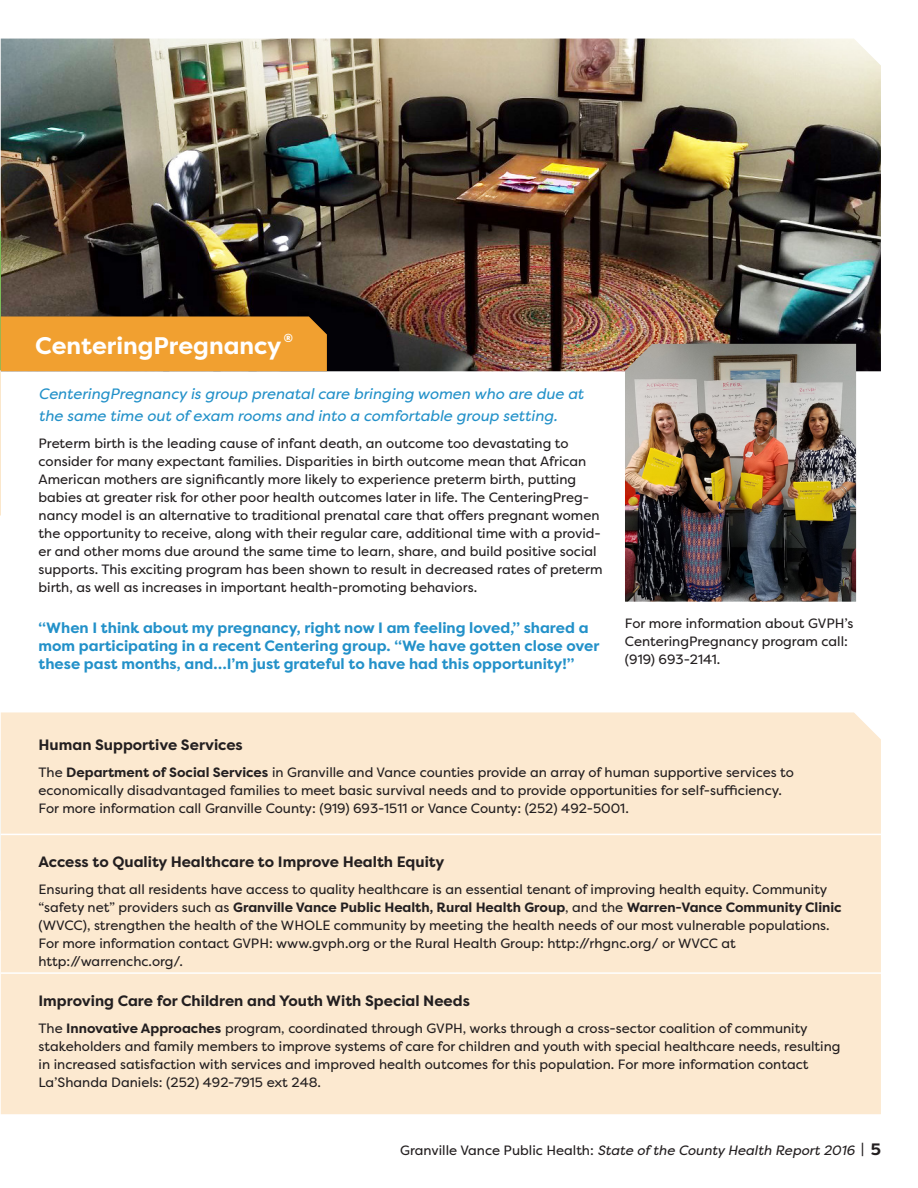
<style>
.page{position:relative;width:918px;height:1188px;background:#fff}
.page>*{position:absolute;margin:0;border:0;box-sizing:border-box;transform-origin:0 0}
.t1{font:700 24px "Filson Pro";color:#fff}
.t2{font:700 15px/18px "Filson Pro";color:#2391c9}
.t3{font:italic 15px/22.5px "Filson Pro";color:#2391c9}
.t4{font:700 15px "Filson Pro";color:#231f20}
.t5{font:13.5px/18px "Filson Pro";color:#231f20}
.t6{font:italic 13.5px "Filson Pro";color:#231f20}
.t7{font:700 11.7px "Filson Pro";color:#fff}
.s1{font-weight:700}
.s2{font-style:normal}
.s3{font-weight:700;font-style:normal}
.s4{font-weight:700;font-style:normal;font-size:16.5px}
</style>
<div class="page">
<img style="left:1px;top:39px;width:880px;height:332px">
<img style="left:625px;top:344px;width:231px;height:258px">
<div style="left:1px;top:317px;width:326px;height:54px;background:#f1a030"></div>
<div style="left:1px;top:712px;width:880px;height:402px;background:#fce9d0"></div>
<hr style="left:1px;top:834px;width:880px;height:1px;background:#fff">
<hr style="left:1px;top:972px;width:880px;height:2px;background:#fff">
<h1 class="t1" style="left:35px;top:330px;width:248px">CenteringPregnancy</h1>
<p class="t7" style="left:284px;top:331px;width:11px">®</p>
<p class="t3" style="left:39px;top:382px;width:547px">CenteringPregnancy is group prenatal care bringing women who are due at the same time out of exam rooms and into a comfortable group setting.</p>
<p class="t5" style="left:39px;top:434px;width:566px">Preterm birth is the leading cause of infant death, an outcome too devastating to consider for many expectant families. Disparities in birth outcome mean that African American mothers are significantly more likely to experience preterm birth, putting babies at greater risk for other poor health outcomes later in life. The CenteringPreg&shy;nancy model is an alternative to traditional prenatal care that offers pregnant women the opportunity to receive, along with their regular care, additional time with a provid&shy;er and other moms due around the same time to learn, share, and build positive social supports. This exciting program has been shown to result in decreased rates of preterm birth, as well as increases in important health-promoting behaviors.</p>
<p class="t2" style="left:39px;top:619px;width:562px">“When I think about my pregnancy, right now I am feeling loved,” shared a mom participating in a recent Centering group. “We have gotten close over these past months, and…I’m just grateful to have had this opportunity!”</p>
<p class="t5" style="left:625px;top:614px;width:230px">For more information about GVPH’s<br>CenteringPregnancy program call: (919) 693-2141.</p>
<p class="t4" style="left:39px;top:735px;width:206px">Human Supportive Services</p>
<p class="t5" style="left:39px;top:763px;width:757px">The <span class="s1">Department of Social Services</span> in Granville and Vance counties provide an array of human supportive services to economically disadvantaged families to meet basic survival needs and to provide opportunities for self-sufficiency.<br>For more information call Granville County: (919) 693-1511 or Vance County: (252) 492-5001.</p>
<p class="t4" style="left:39px;top:852px;width:407px">Access to Quality Healthcare to Improve Health Equity</p>
<p class="t5" style="left:39px;top:880px;width:805px">Ensuring that all residents have access to quality healthcare is an essential tenant of improving health equity. Community “safety net” providers such as <span class="s1">Granville Vance Public Health, Rural Health Group</span>, and the <span class="s1">Warren-Vance Community Clinic </span>(WVCC), strengthen the health of the WHOLE community by meeting the health needs of our most vulnerable populations.<br>For more information contact GVPH: www.gvph.org or the Rural Health Group: http://rhgnc.org/ or WVCC at http://warrenchc.org/.</p>
<p class="t4" style="left:39px;top:991px;width:433px">Improving Care for Children and Youth With Special Needs</p>
<p class="t5" style="left:39px;top:1019px;width:804px">The <span class="s1">Innovative Approaches</span> program, coordinated through GVPH, works through a cross-sector coalition of community stakeholders and family members to improve systems of care for children and youth with special healthcare needs, resulting in increased satisfaction with services and improved health outcomes for this population. For more information contact La’Shanda Daniels: (252) 492-7915 ext 248.</p>
<p class="t6" style="left:400px;top:1141px;width:482px"><span class="s2">Granville Vance Public Health:</span> State of the County Health Report 2016 <span class="s3">|</span> <span class="s4">5</span></p>
</div>
